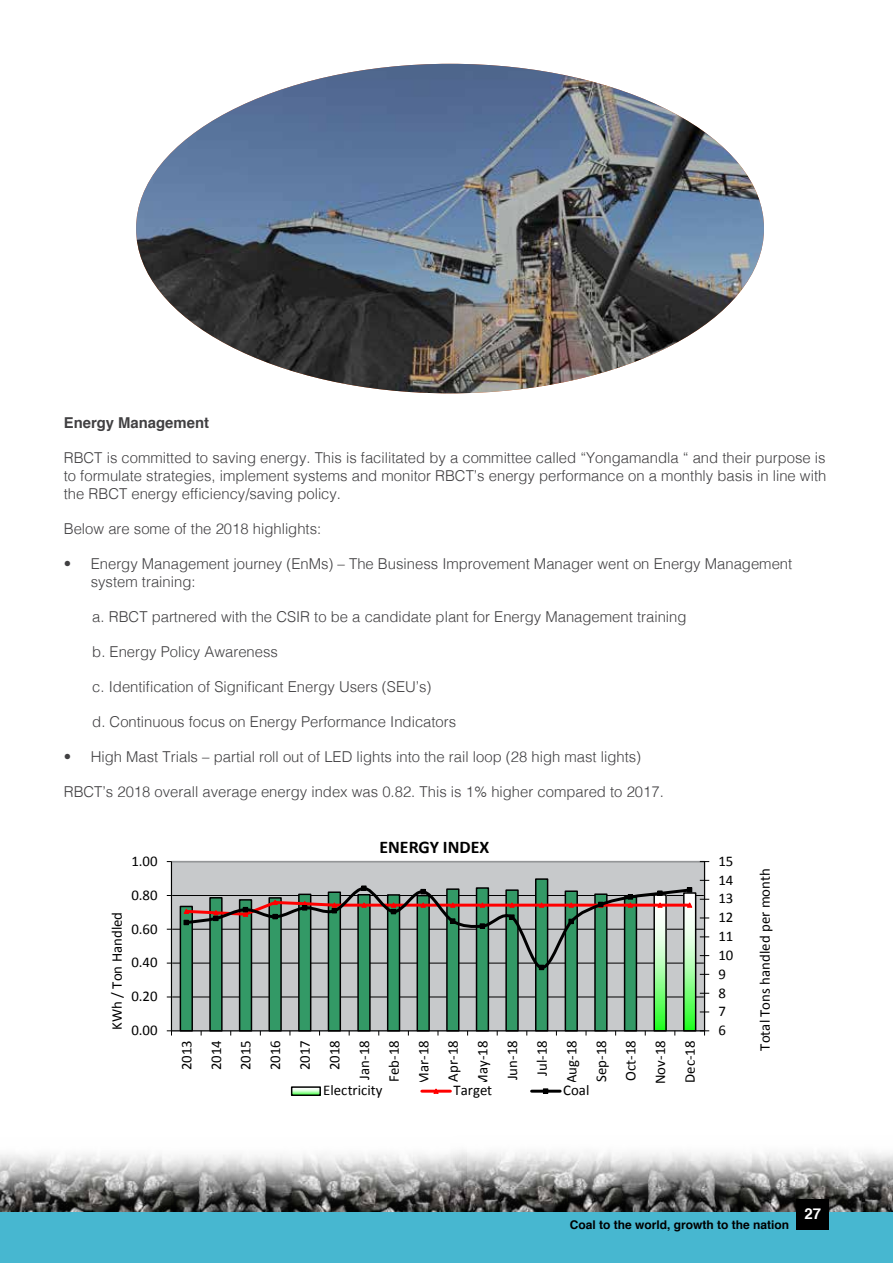
<style>
.page{position:relative;width:893px;height:1263px;background:#fff}
.page>*{position:absolute;margin:0;border:0;box-sizing:border-box;transform-origin:0 0}
.t1{font:700 17.85px "Calibri";color:#000}
.t2{font:300 15px/18px "Helvetica";color:#414042;text-align:justify}
.t3{font:700 15px "Helvetica";color:#414042}
.t4{font:700 15px "Helvetica";color:#fff}
.t5{font:14.85px/29.5px "Calibri";color:#000;text-align:right}
.t6{font:700 12px "Helvetica";color:#000}
</style>
<div class="page">
<img style="left:0;top:1154px;width:447px;height:59px">
<img style="left:447px;top:1150px;width:446px;height:63px">
<div style="left:0;top:1213px;width:893px;height:50px;background:#47b7d0"></div>
<div style="left:796px;top:1199px;width:33px;height:30px;background:#000"></div>
<div style="left:171px;top:861px;width:533px;height:170px;background:#c7c9cb"></div>
<hr style="left:171px;top:997px;width:533px;height:1px;background:#000">
<hr style="left:171px;top:963px;width:533px;height:1px;background:#000">
<hr style="left:171px;top:929px;width:533px;height:1px;background:#000">
<hr style="left:171px;top:895px;width:533px;height:1px;background:#000">
<div style="left:180px;top:906px;width:12px;height:125px;background:#396"></div>
<div style="left:180px;top:906px;width:13px;height:125px;border:1px solid #000"></div>
<div style="left:210px;top:898px;width:12px;height:133px;background:#396"></div>
<div style="left:209px;top:897px;width:14px;height:134px;border:1px solid #000"></div>
<div style="left:240px;top:900px;width:11px;height:131px;background:#396"></div>
<div style="left:239px;top:899px;width:13px;height:132px;border:1px solid #000"></div>
<div style="left:269px;top:898px;width:12px;height:133px;background:#396"></div>
<div style="left:268px;top:897px;width:14px;height:134px;border:1px solid #000"></div>
<div style="left:299px;top:894px;width:12px;height:137px;background:#396"></div>
<div style="left:298px;top:894px;width:13px;height:137px;border:1px solid #000"></div>
<div style="left:328px;top:892px;width:12px;height:139px;background:#396"></div>
<div style="left:328px;top:891px;width:13px;height:140px;border:1px solid #000"></div>
<div style="left:358px;top:895px;width:12px;height:136px;background:#396"></div>
<div style="left:357px;top:894px;width:14px;height:137px;border:1px solid #000"></div>
<div style="left:388px;top:895px;width:11px;height:136px;background:#396"></div>
<div style="left:387px;top:894px;width:13px;height:137px;border:1px solid #000"></div>
<div style="left:417px;top:895px;width:12px;height:136px;background:#396"></div>
<div style="left:417px;top:895px;width:13px;height:136px;border:1px solid #000"></div>
<div style="left:447px;top:889px;width:12px;height:142px;background:#396"></div>
<div style="left:446px;top:888px;width:13px;height:143px;border:1px solid #000"></div>
<div style="left:476px;top:888px;width:12px;height:143px;background:#396"></div>
<div style="left:476px;top:887px;width:13px;height:144px;border:1px solid #000"></div>
<div style="left:506px;top:890px;width:12px;height:141px;background:#396"></div>
<div style="left:505px;top:889px;width:14px;height:142px;border:1px solid #000"></div>
<div style="left:536px;top:879px;width:12px;height:152px;background:#396"></div>
<div style="left:535px;top:878px;width:13px;height:153px;border:1px solid #000"></div>
<div style="left:565px;top:891px;width:12px;height:140px;background:#396"></div>
<div style="left:565px;top:890px;width:13px;height:141px;border:1px solid #000"></div>
<div style="left:595px;top:894px;width:12px;height:137px;background:#396"></div>
<div style="left:594px;top:893px;width:14px;height:138px;border:1px solid #000"></div>
<div style="left:625px;top:897px;width:11px;height:134px;background:#396"></div>
<div style="left:624px;top:896px;width:13px;height:135px;border:1px solid #000"></div>
<svg style="left:655px;top:971px;width:10px;height:58px"></svg>
<div style="left:653px;top:894px;width:14px;height:137px;border:1px solid #000"></div>
<svg style="left:685px;top:894px;width:9px;height:135px"></svg>
<div style="left:683px;top:892px;width:13px;height:139px;border:1px solid #000"></div>
<hr style="left:704px;top:861px;width:1px;height:170px;background:#000">
<hr style="left:171px;top:861px;width:1px;height:170px;background:#000">
<hr style="left:171px;top:1030px;width:533px;height:1px;background:#000">
<svg style="left:167px;top:1030px;width:5px;height:5px"></svg>
<svg style="left:700px;top:1030px;width:9px;height:5px"></svg>
<svg style="left:183px;top:886px;width:510px;height:85px"></svg>
<svg style="left:293px;top:1089px;width:26px;height:5px"></svg>
<div style="left:291px;top:1086px;width:30px;height:10px;border:1px solid #000"></div>
<hr style="left:422px;top:1090px;width:28px;height:3px;background:#f00">
<svg style="left:433px;top:1088px;width:6px;height:6px"></svg>
<hr style="left:532px;top:1090px;width:28px;height:3px;background:#000">
<svg style="left:543px;top:1088px;width:5px;height:6px"></svg>
<img style="left:136px;top:64px;width:628px;height:329px">
<p class="t3" style="left:64px;top:410px;width:147px">Energy Management</p>
<p class="t2" style="left:64px;top:447px;width:764px">RBCT is committed to saving energy. This is facilitated by a committee called “Yongamandla “ and their purpose is to formulate strategies, implement systems and monitor RBCT’s energy performance on a monthly basis in line with the RBCT energy efficiency/saving policy.</p>
<p class="t2" style="left:64px;top:518px;width:259px">Below are some of the 2018 highlights:</p>
<p class="t2" style="left:91px;top:553px;width:703px;text-indent:-27px">• Energy Management journey (EnMs) – The Business Improvement Manager went on Energy Management system training:</p>
<p class="t2" style="left:92px;top:606px;width:596px">a. RBCT partnered with the CSIR to be a candidate plant for Energy Management training</p>
<p class="t2" style="left:92px;top:641px;width:187px">b. Energy Policy Awareness</p>
<p class="t2" style="left:92px;top:676px;width:341px">c. Identification of Significant Energy Users (SEU’s)</p>
<p class="t2" style="left:92px;top:711px;width:365px">d. Continuous focus on Energy Performance Indicators</p>
<p class="t2" style="left:64px;top:746px;width:579px">• High Mast Trials – partial roll out of LED lights into the rail loop (28 high mast lights)</p>
<p class="t2" style="left:64px;top:781px;width:602px">RBCT’s 2018 overall average energy index was 0.82. This is 1% higher compared to 2017.</p>
<p class="t1" style="left:379px;top:834px;width:111px">ENERGY INDEX</p>
<p class="t5" style="left:131px;top:846px;width:28px">1.00</p>
<p class="t5" style="left:718px;top:846px;width:17px">15</p>
<p class="t5" style="left:131px;top:880px;width:28px">0.80</p>
<p class="t5" style="left:102px;top:1030px;width:119px;rotate:-90deg">KWh / Ton Handled</p>
<p class="t5" style="left:131px;top:913px;width:28px">0.60</p>
<p class="t5" style="left:131px;top:947px;width:28px">0.40</p>
<p class="t5" style="left:131px;top:981px;width:28px">0.20</p>
<p class="t5" style="left:131px;top:1015px;width:28px">0.00</p>
<p class="t5" style="left:171px;top:1086px;width:48px;rotate:-90deg">2013<br>2014<br>2015<br>2016<br>2017<br>2018<br>Jan-18<br>Feb-18<br>Mar-18<br>Apr-18<br>May-18<br>Jun-18<br>Jul-18<br>Aug-18<br>Sep-18<br>Oct-18<br>Nov-18<br>Dec-18</p>
<p class="t5" style="left:323px;top:1075px;width:61px">Electricity</p>
<p class="t5" style="left:453px;top:1075px;width:40px">Target</p>
<p class="t5" style="left:563px;top:1075px;width:28px">Coal</p>
<p class="t5" style="left:718px;top:864px;width:17px">14</p>
<p class="t5" style="left:718px;top:883px;width:17px">13</p>
<p class="t5" style="left:718px;top:902px;width:17px">12</p>
<p class="t5" style="left:718px;top:921px;width:17px">11</p>
<p class="t5" style="left:718px;top:940px;width:17px">10</p>
<p class="t5" style="left:718px;top:958px;width:9px">9</p>
<p class="t5" style="left:718px;top:977px;width:9px">8</p>
<p class="t5" style="left:718px;top:996px;width:9px">7</p>
<p class="t5" style="left:718px;top:1015px;width:9px">6</p>
<p class="t5" style="left:750px;top:1050px;width:184px;rotate:-90deg">Total Tons handled per month</p>
<p class="t6" style="left:570px;top:1215px;width:221px">Coal to the world, growth to the nation</p>
<p class="t4" style="left:804px;top:1202px;width:18px">27</p>
</div>
